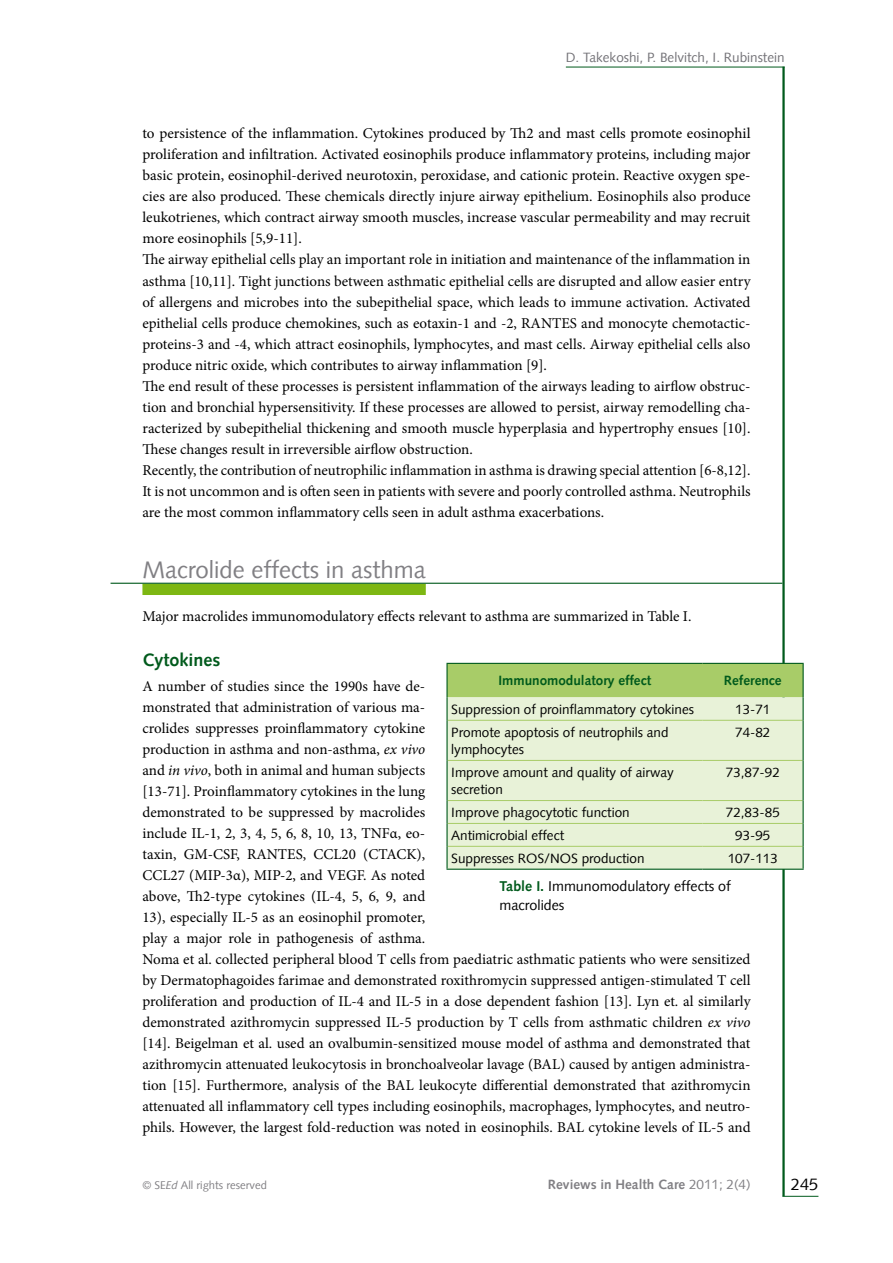
<style>
.page{position:relative;width:893px;height:1263px;background:#fff}
.page>*{position:absolute;margin:0;border:0;box-sizing:border-box;transform-origin:0 0}
.sottotitolo_1{font:24px "Syntax LT";color:#818084}
.sottotitolo_2{font:700 18px "Syntax LT";color:#005a1c}
.t1{font:16.5px "Syntax LT";color:#000}
.testo{font:15px/21px "Minion Pro";color:#000;text-align:justify}
.t2{font:14.25px/18.8px "Syntax LT";color:#000}
.t3{font:13.5px/17.2px "Syntax LT";color:#000}
.t4{font:13.5px "Syntax LT";color:#747378}
.t5{font:700 13.5px "Syntax LT";color:#005a1c}
.t6{font:700 13.5px "Syntax LT";color:#818084}
.t7{font:11.25px "Syntax LT";color:#818084}
.s1{font-style:italic}
.s2{font-weight:700;color:#005a1c}
.s3{font-weight:400}
</style>
<div class="page">
<hr style="left:782px;top:1196px;width:36px;height:1px;background:#005a1c">
<hr style="left:782px;top:67px;width:3px;height:1129px;background:#005a1c">
<hr style="left:566px;top:67px;width:219px;height:1px;background:#005a1c">
<div style="left:142px;top:584px;width:284px;height:11px;background:#7db713"></div>
<hr style="left:111px;top:583px;width:671px;height:1px;background:#005a1c">
<div style="left:448px;top:664px;width:354px;height:33px;background:#a8cc68"></div>
<div style="left:448px;top:697px;width:354px;height:172px;background:#e8f2d8"></div>
<hr style="left:448px;top:720px;width:255px;height:1px;background:#a8cc68">
<hr style="left:703px;top:720px;width:99px;height:1px;background:#a8cc68">
<hr style="left:448px;top:760px;width:255px;height:1px;background:#a8cc68">
<hr style="left:703px;top:760px;width:99px;height:1px;background:#a8cc68">
<hr style="left:448px;top:800px;width:255px;height:1px;background:#a8cc68">
<hr style="left:703px;top:800px;width:99px;height:1px;background:#a8cc68">
<hr style="left:448px;top:823px;width:255px;height:1px;background:#a8cc68">
<hr style="left:703px;top:823px;width:99px;height:1px;background:#a8cc68">
<hr style="left:448px;top:846px;width:255px;height:1px;background:#a8cc68">
<hr style="left:703px;top:846px;width:99px;height:1px;background:#a8cc68">
<hr style="left:446px;top:664px;width:2px;height:33px;background:#005a1c">
<hr style="left:446px;top:697px;width:2px;height:23px;background:#005a1c">
<hr style="left:446px;top:720px;width:2px;height:40px;background:#005a1c">
<hr style="left:446px;top:760px;width:2px;height:40px;background:#005a1c">
<hr style="left:446px;top:800px;width:2px;height:23px;background:#005a1c">
<hr style="left:446px;top:823px;width:2px;height:23px;background:#005a1c">
<hr style="left:446px;top:846px;width:2px;height:23px;background:#005a1c">
<hr style="left:802px;top:664px;width:2px;height:33px;background:#005a1c">
<hr style="left:802px;top:697px;width:2px;height:23px;background:#005a1c">
<hr style="left:802px;top:720px;width:2px;height:40px;background:#005a1c">
<hr style="left:802px;top:760px;width:2px;height:40px;background:#005a1c">
<hr style="left:802px;top:800px;width:2px;height:23px;background:#005a1c">
<hr style="left:802px;top:823px;width:2px;height:23px;background:#005a1c">
<hr style="left:802px;top:846px;width:2px;height:23px;background:#005a1c">
<hr style="left:446px;top:663px;width:257px;height:1px;background:#005a1c">
<hr style="left:703px;top:663px;width:101px;height:1px;background:#005a1c">
<hr style="left:446px;top:869px;width:257px;height:1px;background:#005a1c">
<hr style="left:703px;top:869px;width:101px;height:1px;background:#005a1c">
<p class="t4" style="left:566px;top:50px;width:220px">D. Takekoshi, P. Belvitch, I. Rubinstein</p>
<p class="testo" style="left:142px;top:123px;width:610px">to persistence of the inflammation. Cytokines produced by Th2 and mast cells promote eosinophil proliferation and infiltration. Activated eosinophils produce inflammatory proteins, including major basic protein, eosinophil-derived neurotoxin, peroxidase, and cationic protein. Reactive oxygen spe&shy;cies are also produced. These chemicals directly injure airway epithelium. Eosinophils also produce leukotrienes, which contract airway smooth muscles, increase vascular permeability and may recruit more eosinophils [5,9-11].</p>
<p class="testo" style="left:142px;top:249px;width:610px">The airway epithelial cells play an important role in initiation and maintenance of the inflammation in asthma [10,11]. Tight junctions between asthmatic epithelial cells are disrupted and allow easier entry of allergens and microbes into the subepithelial space, which leads to immune activation. Activated epithelial cells produce chemokines, such as eotaxin-1 and -2, RANTES and monocyte chemotactic&shy;proteins-3 and -4, which attract eosinophils, lymphocytes, and mast cells. Airway epithelial cells also produce nitric oxide, which contributes to airway inflammation [9].</p>
<p class="testo" style="left:142px;top:375px;width:610px">The end result of these processes is persistent inflammation of the airways leading to airflow obstruc&shy;tion and bronchial hypersensitivity. If these processes are allowed to persist, airway remodelling cha&shy;racterized by subepithelial thickening and smooth muscle hyperplasia and hypertrophy ensues [10].<br>These changes result in irreversible airflow obstruction.</p>
<p class="testo" style="left:142px;top:459px;width:610px">Recently, the contribution of neutrophilic inflammation in asthma is drawing special attention [6-8,12].<br>It is not uncommon and is often seen in patients with severe and poorly controlled asthma. Neutrophils are the most common inflammatory cells seen in adult asthma exacerbations.</p>
<p class="sottotitolo_1" style="left:142px;top:556px;width:285px">Macrolide effects in asthma</p>
<p class="testo" style="left:142px;top:605px;width:550px">Major macrolides immunomodulatory effects relevant to asthma are summarized in Table I.</p>
<p class="sottotitolo_2" style="left:142px;top:649px;width:79px">Cytokines</p>
<p class="testo" style="left:142px;top:676px;width:610px;text-align:left">A number of studies since the 1990s have de-<br>monstrated that administration of various ma-<br>crolides suppresses proinflammatory cytokine<br>production in asthma and non-asthma, <span class="s1">ex vivo<br></span>and <span class="s1">in vivo</span>, both in animal and human subjects<br>[13-71]. Proinflammatory cytokines in the lung<br>demonstrated to be suppressed by macrolides<br>include IL-1, 2, 3, 4, 5, 6, 8, 10, 13, TNFα, eo-<br>taxin, GM-CSF, RANTES, CCL20 (CTACK),<br>CCL27 (MIP-3α), MIP-2, and VEGF. As noted<br>above, Th2-type cytokines (IL-4, 5, 6, 9, and<br>13), especially IL-5 as an eosinophil promoter,<br>play a major role in pathogenesis of asthma.<br>Noma et al. collected peripheral blood T cells from paediatric asthmatic patients who were sensitized by Dermatophagoides farimae and demonstrated roxithromycin suppressed antigen-stimulated T cell proliferation and production of IL-4 and IL-5 in a dose dependent fashion [13]. Lyn et. al similarly demonstrated azithromycin suppressed IL-5 production by T cells from asthmatic children <span class="s1">ex vivo </span>[14]. Beigelman et al. used an ovalbumin-sensitized mouse model of asthma and demonstrated that azithromycin attenuated leukocytosis in bronchoalveolar lavage (BAL) caused by antigen administra&shy;tion [15]. Furthermore, analysis of the BAL leukocyte differential demonstrated that azithromycin attenuated all inflammatory cell types including eosinophils, macrophages, lymphocytes, and neutro&shy;phils. However, the largest fold-reduction was noted in eosinophils. BAL cytokine levels of IL-5 and</p>
<p class="t5" style="left:498px;top:673px;width:154px">Immunomodulatory effect</p>
<p class="t5" style="left:724px;top:673px;width:59px">Reference</p>
<p class="t3" style="left:451px;top:701px;width:244px">Suppression of proinflammatory cytokines</p>
<p class="t3" style="left:735px;top:701px;width:37px">13-71</p>
<p class="t3" style="left:451px;top:723px;width:219px">Promote apoptosis of neutrophils and lymphocytes</p>
<p class="t3" style="left:735px;top:723px;width:37px">74-82</p>
<p class="t3" style="left:451px;top:764px;width:224px">Improve amount and quality of airway secretion</p>
<p class="t3" style="left:726px;top:764px;width:56px">73,87-92</p>
<p class="t3" style="left:451px;top:804px;width:180px">Improve phagocytotic function</p>
<p class="t3" style="left:726px;top:804px;width:56px">72,83-85</p>
<p class="t3" style="left:451px;top:827px;width:114px">Antimicrobial effect</p>
<p class="t3" style="left:735px;top:827px;width:37px">93-95</p>
<p class="t3" style="left:451px;top:849px;width:195px">Suppresses ROS/NOS production</p>
<p class="t3" style="left:728px;top:849px;width:52px">107-113</p>
<p class="t2" style="left:500px;top:877px;width:233px"><span class="s2">Table I.</span> Immunomodulatory effects of macrolides</p>
<p class="t7" style="left:142px;top:1178px;width:126px">© SE<span class="s1">Ed</span> All rights reserved</p>
<p class="t6" style="left:548px;top:1176px;width:204px">Reviews in Health Care <span class="s3">2011; 2(4)</span></p>
<p class="t1" style="left:791px;top:1174px;width:29px">245</p>
</div>
